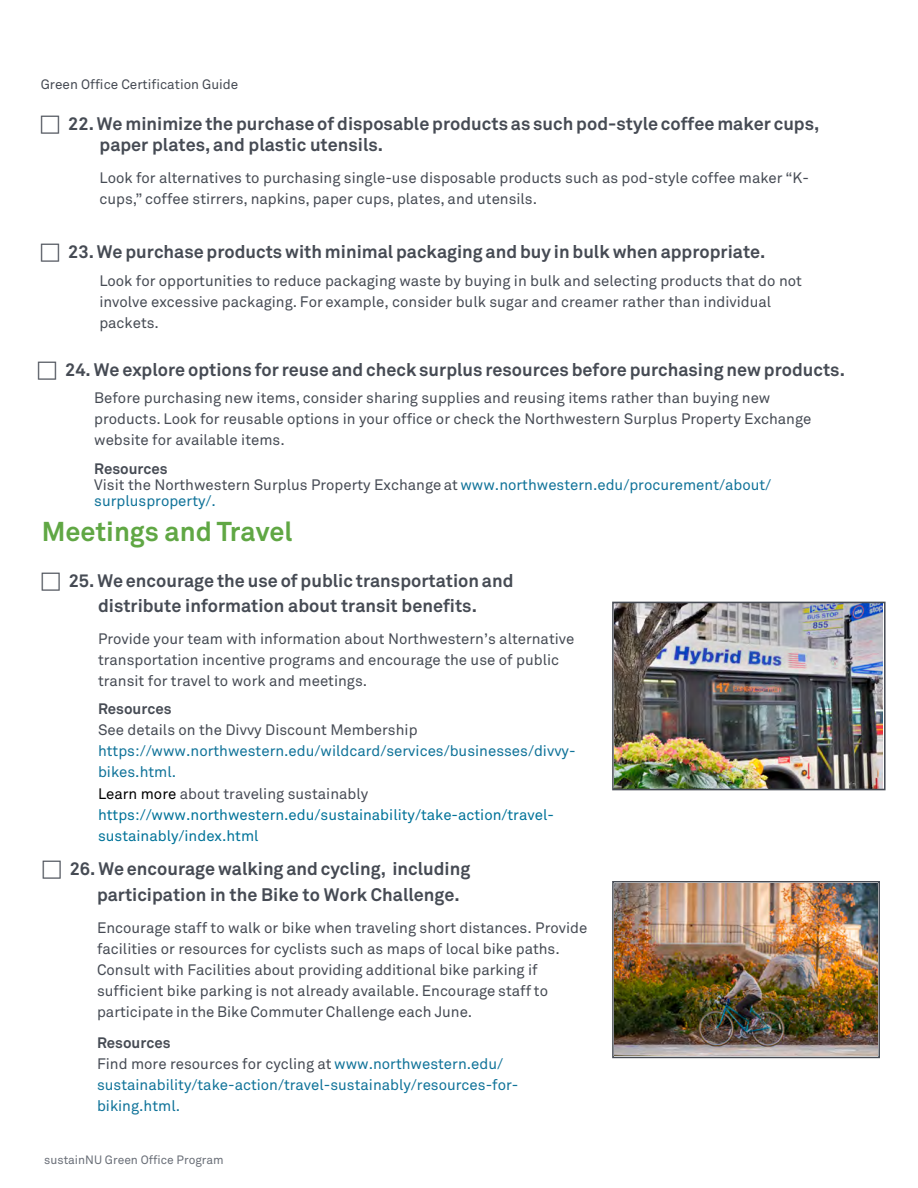
<style>
.page{position:relative;width:918px;height:1188px;background:#fff}
.page>*{position:absolute;margin:0;border:0;box-sizing:border-box;transform-origin:0 0}
.t1{font:700 27px "Akkurat Pro";color:#60a744}
.t2{font:700 18px/21.6px "Akkurat Pro";color:#464b54}
.t3{font:15px/21px "Akkurat Pro";color:#464b54}
.t4{font:15px/20.9px "Akkurat Pro";color:#107399}
.t5{font:15px/21px "Akkurat Pro";color:#007399}
.t6{font:700 15px "Akkurat Pro";color:#464b54}
.t7{font:13.5px "Akkurat Pro";color:#464b54}
.t8{font:12px "Akkurat Pro";color:#696e77}
.s1{font-weight:700;color:#464b54}
.s2{color:#464b54}
.s3{color:#107399}
.s4{color:#000}
.s5{color:#484c56}
</style>
<div class="page">
<div style="left:612px;top:881px;width:268px;height:177px;border:1px solid #464b54"></div>
<img style="left:615px;top:605px;width:268px;height:182px">
<div style="left:612px;top:602px;width:274px;height:188px;border:2px solid #464b54"></div>
<img style="left:614px;top:883px;width:263px;height:173px">
<p class="t7" style="left:41px;top:76px;width:199px">Green Office Certification Guide</p>
<p class="t2" style="left:100px;top:112px;width:721px;text-indent:-31px">22. We minimize the purchase of disposable products as such pod-style coffee maker cups, paper plates, and plastic utensils.</p>
<p class="t3" style="left:100px;top:167px;width:711px">Look for alternatives to purchasing single-use disposable products such as pod-style coffee maker “K&shy;cups,” coffee stirrers, napkins, paper cups, plates, and utensils.</p>
<p class="t2" style="left:68px;top:241px;width:699px">23. We purchase products with minimal packaging and buy in bulk when appropriate.</p>
<p class="t3" style="left:99px;top:270px;width:704px">Look for opportunities to reduce packaging waste by buying in bulk and selecting products that do not involve excessive packaging. For example, consider bulk sugar and creamer rather than individual packets.</p>
<p class="t2" style="left:65px;top:359px;width:781px">24. We explore options for reuse and check surplus resources before purchasing new products.</p>
<p class="t3" style="left:94px;top:388px;width:719px">Before purchasing new items, consider sharing supplies and reusing items rather than buying new products. Look for reusable options in your office or check the Northwestern Surplus Property Exchange website for available items.</p>
<p class="t4" style="left:94px;top:461px;width:679px;line-height:16px"><span class="s1">Resources<br></span><span class="s2">Visit the Northwestern Surplus Property Exchange at</span> www.northwestern.edu/procurement/about/ surplusproperty/.</p>
<h1 class="t1" style="left:42px;top:515px;width:253px">Meetings and Travel</h1>
<p class="t2" style="left:69px;top:568px;width:446px;line-height:25px;text-align:center">25. We encourage the use of public transportation and distribute information about transit benefits.</p>
<p class="t3" style="left:98px;top:629px;width:478px">Provide your team with information about Northwestern’s alternative transportation incentive programs and encourage the use of public transit for travel to work and meetings.</p>
<p class="t6" style="left:98px;top:700px;width:75px">Resources</p>
<p class="t3" style="left:98px;top:720px;width:321px">See details on the Divvy Discount Membership</p>
<p class="t5" style="left:98px;top:741px;width:479px"><span class="s3">https://www.northwestern.edu/wildcard/services/businesses/divvy&shy;bikes.html.<br></span><span class="s4">Learn more</span> <span class="s5">about traveling sustainably </span>https://www.northwestern.edu/sustainability/take-action/travel&shy;sustainably/index.html</p>
<p class="t2" style="left:97px;top:856px;width:375px;line-height:26px;text-indent:-27px">26. We encourage walking and cycling, including participation in the Bike to Work Challenge.</p>
<p class="t3" style="left:97px;top:917px;width:492px">Encourage staff to walk or bike when traveling short distances. Provide facilities or resources for cyclists such as maps of local bike paths.<br>Consult with Facilities about providing additional bike parking if sufficient bike parking is not already available. Encourage staff to participate in the Bike Commuter Challenge each June.</p>
<p class="t4" style="left:97px;top:1033px;width:423px"><span class="s1">Resources<br></span><span class="s2">Find more resources for cycling at</span> www.northwestern.edu/ sustainability/take-action/travel-sustainably/resources-for&shy;biking.html.</p>
<p class="t8" style="left:44px;top:1153px;width:181px">sustainNU Green Office Program</p>
</div>
